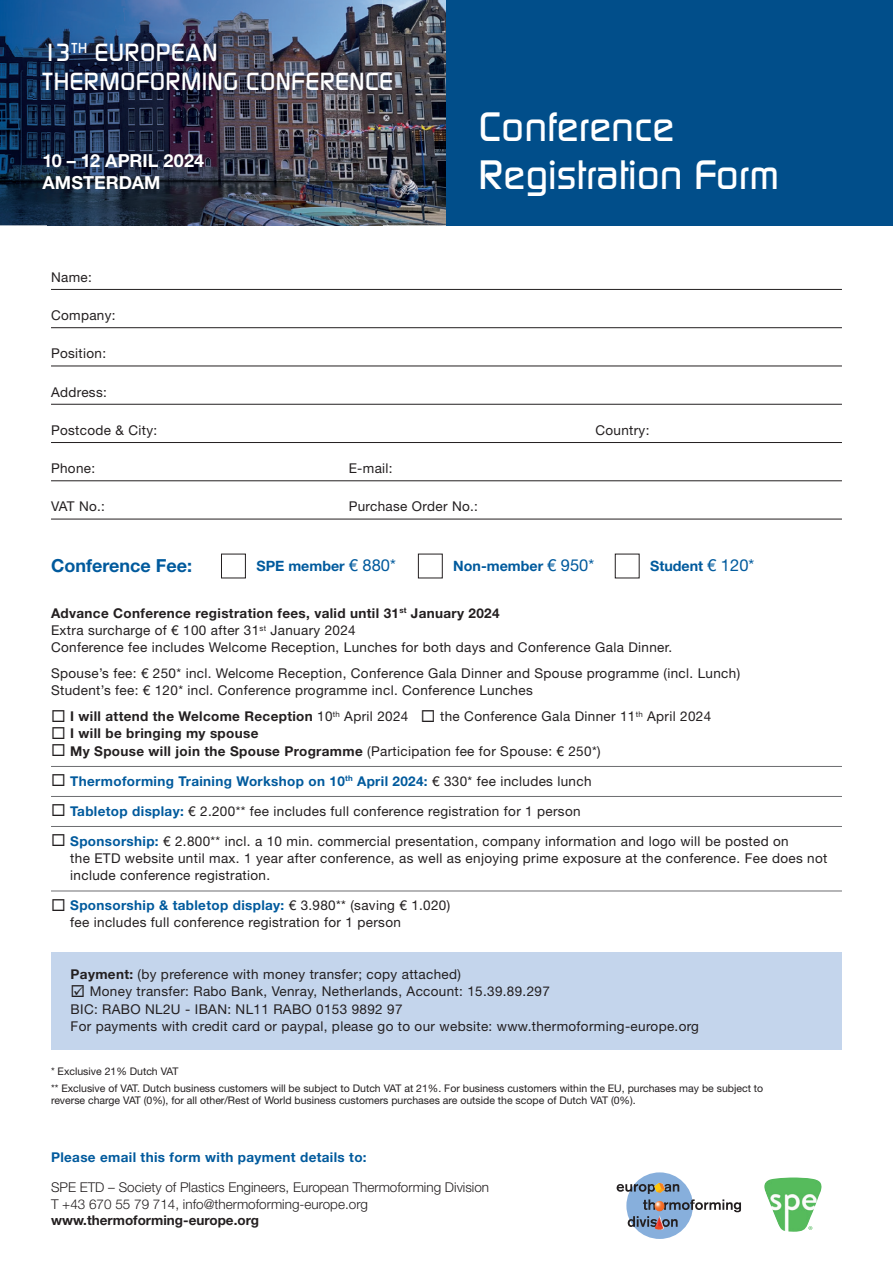
<style>
.page{position:relative;width:893px;height:1263px;background:#fff}
.page>*{position:absolute;margin:0;border:0;box-sizing:border-box;transform-origin:0 0}
.t1{font:500 39.75px/47.7px "Digital";color:#fff}
.t2{font:500 24px/28.8px "Digital";letter-spacing:.015em;color:#fff}
.t3{font:700 18px/21.6px "Helvetica Neue LT Std";letter-spacing:.005em;color:#fff}
.t4{font:700 18px "Helvetica Neue LT Std";color:#015a9d}
.t5{font:700 14.25px "Helvetica Neue LT Std";color:#015a9d}
.t6{font:13.5px/17.2px "Helvetica Neue LT Std";letter-spacing:.025em;color:#231f20}
.t7{font:300 13.5px/16.2px "Helvetica Neue LT Std";color:#231f20}
.t8{font:700 13.5px "Helvetica Neue LT Std";letter-spacing:.025em;color:#015a9d}
.t9{font:700 13.5px "Helvetica Neue LT Std";letter-spacing:.025em;color:#231f20}
.t10{font:700 13.5px "Helvetica Neue LT Std";color:#231f20}
.t11{font:10.5px/16.8px "Helvetica Neue LT Std";color:#231f20}
.s1{font-weight:400;font-size:16.5px}
.s2{font-weight:700}
.s3{font-weight:400}
.s4{color:#231f20}
.s5{font-weight:400;color:#231f20}
.s6{font-weight:700;color:#015a9d}
</style>
<div class="page">
<div style="left:51px;top:952px;width:791px;height:98px;background:#c4d5ec"></div>
<div style="left:626px;top:1172px;width:67px;height:67px;background:#87afdc;border-radius:50%"></div>
<svg style="left:617px;top:1183px;width:124px;height:44px"></svg>
<img style="left:655px;top:1215px;width:9px;height:15px">
<img style="left:764px;top:1177px;width:58px;height:55px">
<svg style="left:808px;top:1226px;width:4px;height:4px"></svg>
<img style="left:0;top:0;width:446px;height:45px">
<img style="left:397px;top:45px;width:49px;height:180px">
<img style="left:383px;top:99px;width:14px;height:126px">
<img style="left:49px;top:225px;width:299px;height:1px">
<div style="left:446px;top:0;width:447px;height:225px;background:#014e8a"></div>
<img style="left:0;top:45px;width:47px;height:180px">
<img style="left:47px;top:99px;width:336px;height:126px">
<img style="left:34px;top:33px;width:368px;height:66px">
<hr style="left:51px;top:289px;width:791px;height:1px;background:#231f20">
<hr style="left:51px;top:327px;width:791px;height:1px;background:#231f20">
<hr style="left:51px;top:366px;width:791px;height:1px;background:#231f20">
<hr style="left:51px;top:404px;width:791px;height:1px;background:#231f20">
<hr style="left:51px;top:442px;width:791px;height:1px;background:#231f20">
<hr style="left:51px;top:480px;width:791px;height:1px;background:#231f20">
<hr style="left:51px;top:519px;width:791px;height:1px;background:#231f20">
<div style="left:221px;top:554px;width:25px;height:24px;border:1px solid #231f20"></div>
<div style="left:418px;top:554px;width:25px;height:24px;border:1px solid #231f20"></div>
<hr style="left:51px;top:766px;width:791px;height:1px;background:#6c6d70">
<hr style="left:51px;top:796px;width:791px;height:1px;background:#6c6d70">
<hr style="left:51px;top:826px;width:791px;height:1px;background:#6c6d70">
<hr style="left:51px;top:891px;width:791px;height:1px;background:#6c6d70">
<h2 class="t2" style="left:43px;top:38px;width:352px">13<sup>TH</sup> EUROPEAN<br>THERMOFORMING CONFERENCE</h2>
<h3 class="t3" style="left:43px;top:150px;width:163px">10 – 12 APRIL 2024<br>AMSTERDAM</h3>
<h1 class="t1" style="left:478px;top:103px;width:302px">Conference<br>Registration Form</h1>
<p class="t6" style="left:51px;top:268px;width:42px">Name:</p>
<p class="t6" style="left:51px;top:306px;width:66px">Company:</p>
<p class="t6" style="left:51px;top:345px;width:57px">Position:</p>
<p class="t6" style="left:51px;top:383px;width:57px">Address:</p>
<p class="t6" style="left:51px;top:421px;width:108px">Postcode &amp; City:</p>
<p class="t6" style="left:595px;top:421px;width:56px">Country:</p>
<p class="t6" style="left:51px;top:460px;width:46px">Phone:</p>
<p class="t6" style="left:349px;top:460px;width:46px">E-mail:</p>
<p class="t6" style="left:51px;top:498px;width:55px">VAT No.:</p>
<p class="t6" style="left:349px;top:498px;width:131px">Purchase Order No.:</p>
<h3 class="t4" style="left:51px;top:554px;width:143px">Conference Fee:</h3>
<p class="t5" style="left:256px;top:558px;width:141px">SPE member <span class="s1">€ 880*</span></p>
<p class="t5" style="left:453px;top:558px;width:142px">Non-member <span class="s1">€ 950*</span></p>
<p class="t5" style="left:650px;top:558px;width:106px">Student <span class="s1">€ 120*</span></p>
<p class="t6" style="left:51px;top:604px;width:623px"><span class="s2">Advance Conference registration fees, valid until 31</span><sup>st</sup> <span class="s2">January 2024<br></span>Extra surcharge of € 100 after 31<sup>st</sup> January 2024<br>Conference fee includes Welcome Reception, Lunches for both days and Conference Gala Dinner.</p>
<p class="t6" style="left:51px;top:664px;width:691px">Spouse’s fee: € 250* incl. Welcome Reception, Conference Gala Dinner and Spouse programme (incl. Lunch)<br>Student’s fee: € 120* incl. Conference programme incl. Conference Lunches</p>
<p class="t6" style="left:51px;top:707px;width:662px">◻ <span class="s2">I will attend the Welcome Reception</span> 10<sup>th</sup> April 2024 ◻ the Conference Gala Dinner 11<sup>th</sup> April 2024</p>
<p class="t9" style="left:51px;top:725px;width:209px">◻ I will be bringing my spouse</p>
<p class="t9" style="left:51px;top:742px;width:551px">◻ My Spouse will join the Spouse Programme <span class="s3">(Participation fee for Spouse: € 250*)</span></p>
<p class="t8" style="left:51px;top:772px;width:542px"><span class="s4">◻</span> Thermoforming Training Workshop on 10<sup>th</sup> April 2024: <span class="s5">€ 330* fee includes lunch</span></p>
<p class="t6" style="left:51px;top:802px;width:531px">◻ <span class="s6">Tabletop display:</span> € 2.200** fee includes full conference registration for 1 person</p>
<p class="t6" style="left:70px;top:832px;width:759px;text-indent:-19px">◻ <span class="s6">Sponsorship:</span> € 2.800** incl. a 10 min. commercial presentation, company information and logo will be posted on<br>the ETD website until max. 1 year after conference, as well as enjoying prime exposure at the conference. Fee does not include conference registration.</p>
<p class="t6" style="left:70px;top:896px;width:382px;text-indent:-19px">◻ <span class="s6">Sponsorship &amp; tabletop display:</span> € 3.980** (saving € 1.020) fee includes full conference registration for 1 person</p>
<p class="t6" style="left:71px;top:965px;width:392px"><span class="s2">Payment:</span> (by preference with money transfer; copy attached)</p>
<p class="t6" style="left:71px;top:983px;width:630px">◻ Money transfer: Rabo Bank, Venray, Netherlands, Account: 15.39.89.297<br>BIC: RABO NL2U - IBAN: NL11 RABO 0153 9892 97<br>For payments with credit card or paypal, please go to our website: www.thermoforming-europe.org</p>
<p class="t11" style="left:51px;top:1062px;width:714px">* Exclusive 21% Dutch VAT<br>** Exclusive of VAT. Dutch business customers will be subject to Dutch VAT at 21%. For business customers within the EU, purchases may be subject to</p>
<p class="t11" style="left:51px;top:1092px;width:586px">reverse charge VAT (0%), for all other/Rest of World business customers purchases are outside the scope of Dutch VAT (0%).</p>
<p class="t8" style="left:51px;top:1149px;width:317px">Please email this form with payment details to:</p>
<p class="t7" style="left:51px;top:1179px;width:440px">SPE ETD – Society of Plastics Engineers, European Thermoforming Division<br>T +43 670 55 79 714, info@thermoforming-europe.org</p>
<p class="t10" style="left:51px;top:1212px;width:210px">www.thermoforming-europe.org</p>
</div>
